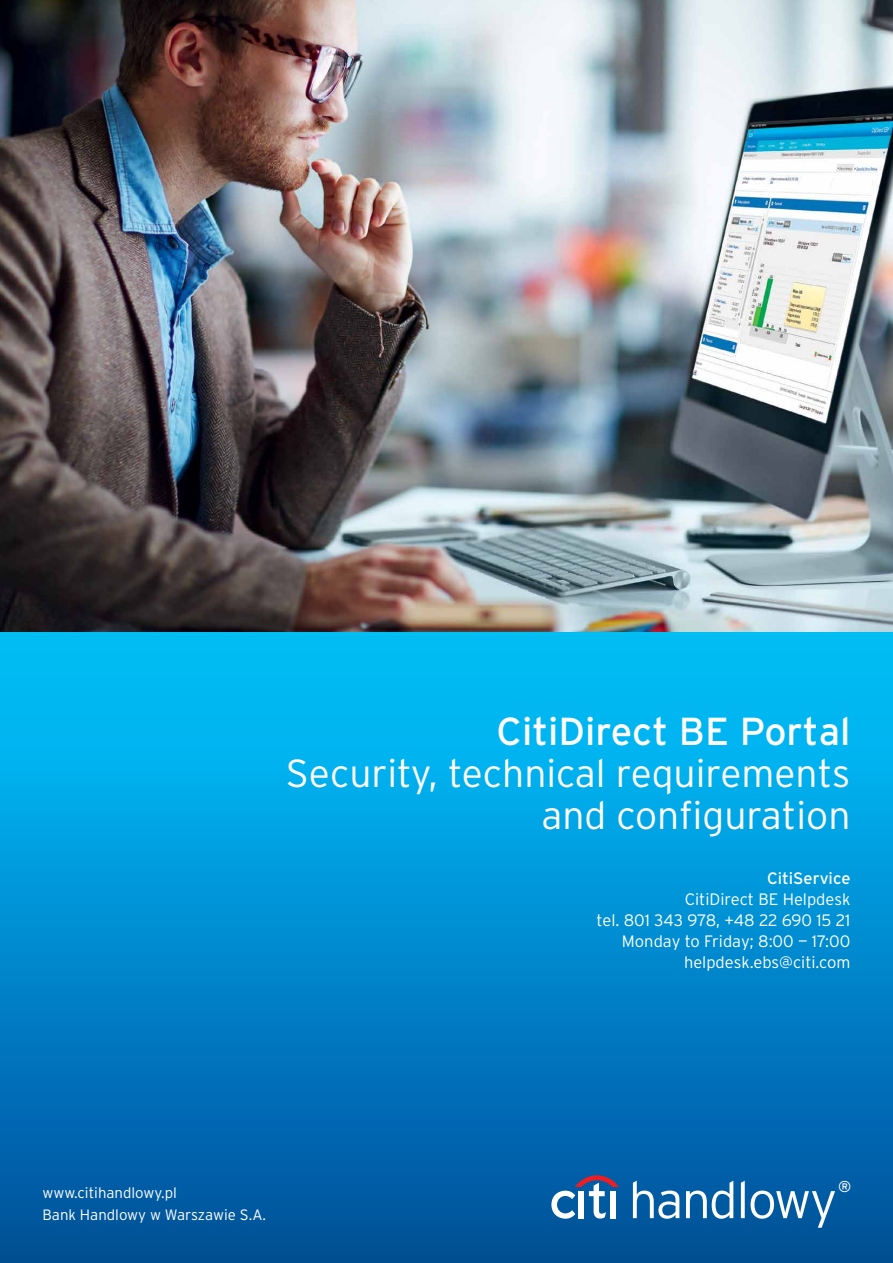
<style>
.page{position:relative;width:893px;height:1263px;background:#fff}
.page>*{position:absolute;margin:0;border:0;box-sizing:border-box;transform-origin:0 0}
.t1{font:300 39px/42px "Interstate Pl";color:#fff;text-align:right}
.t2{font:39px "Interstate Pl";color:#fff}
.t3{font:300 16.5px/21px "Interstate Pl";color:#fff;text-align:right}
.t4{font:16.5px "Interstate Pl";color:#fff}
.t5{font:15.75px "Interstate Pl";color:#fff}
.t6{font:300 15px/22.5px "Interstate Pl";color:#fff}
</style>
<div class="page">
<div style="left:0;top:631px;width:893px;height:632px;background:linear-gradient(to bottom,#00c6ff,#004e9b)"></div>
<svg style="left:633px;top:1180px;width:46px;height:39px"></svg>
<svg style="left:686px;top:1180px;width:47px;height:39px"></svg>
<svg style="left:741px;top:1180px;width:4px;height:38px"></svg>
<svg style="left:751px;top:1190px;width:84px;height:38px"></svg>
<svg style="left:551px;top:1175px;width:68px;height:44px"></svg>
<div style="left:610px;top:1191px;width:6px;height:27px;background:#fff"></div>
<img style="left:0;top:0;width:893px;height:631px">
<h1 class="t2" style="left:497px;top:709px;width:355px">CitiDirect BE Portal</h1>
<h1 class="t1" style="left:286px;top:752px;width:566px">Security, technical requirements and configuration</h1>
<p class="t4" style="left:767px;top:869px;width:85px">CitiService</p>
<p class="t3" style="left:597px;top:888px;width:255px">CitiDirect BE Helpdesk<br>tel. 801 343 978, +48 22 690 15 21<br>Monday to Friday; 8:00 — 17:00 helpdesk.ebs@citi.com</p>
<p class="t6" style="left:43px;top:1181px;width:225px">www.citihandlowy.pl<br>Bank Handlowy w Warszawie S.A.</p>
<p class="t5" style="left:838px;top:1178px;width:15px">®</p>
</div>
